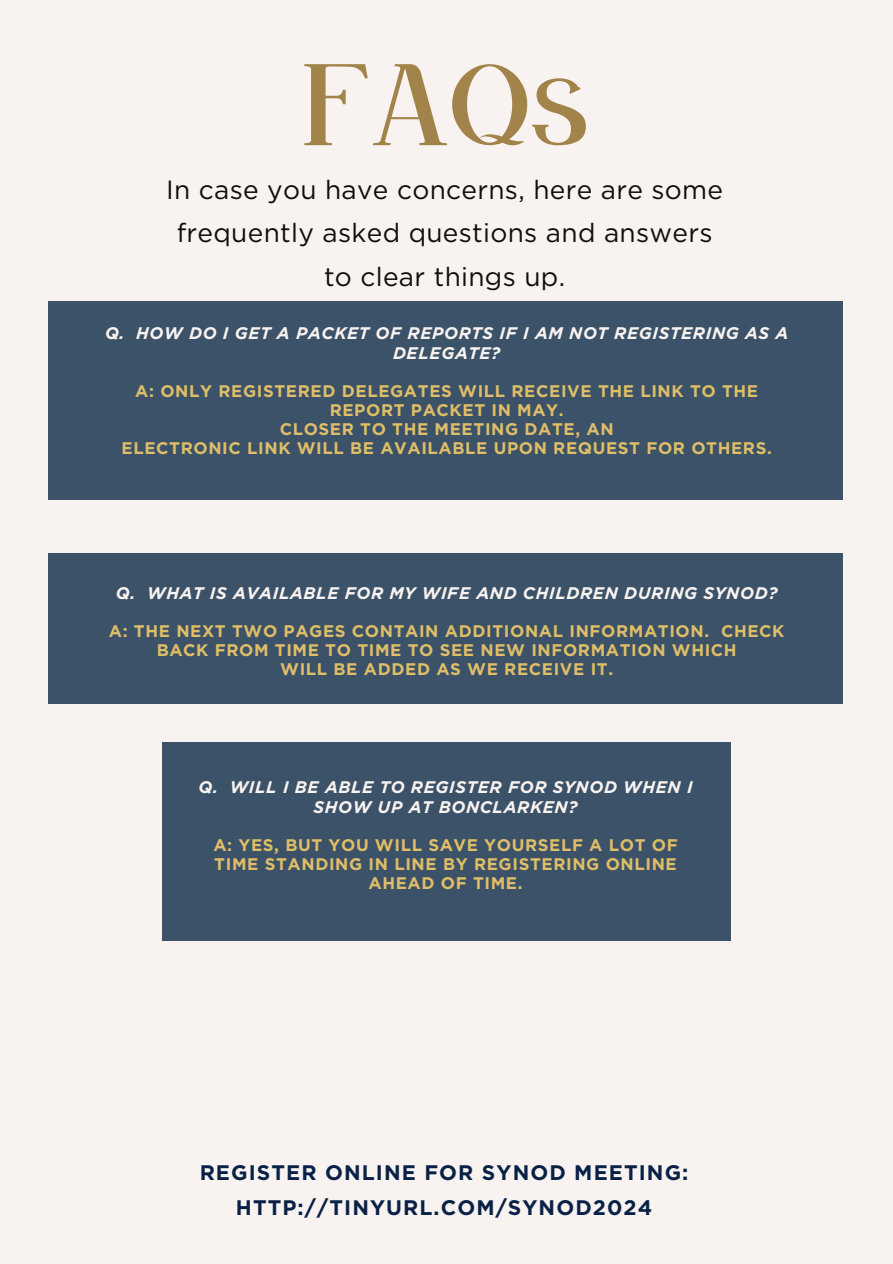
<style>
.page{position:relative;width:893px;height:1264px;background:#fff}
.page>*{position:absolute;margin:0;border:0;box-sizing:border-box;transform-origin:0 0}
.t1{font:126.3px "Grown";color:#a2844b}
.t2{font:26.25px/43.3px "Gotham";letter-spacing:.01em;color:#0e0f0b;text-align:center}
.t3{font:700 21px/34.8px "Gotham";letter-spacing:.05em;color:#092147;text-align:center}
.t4{font:700 16.8px/19.2px "Gotham";letter-spacing:.035em;color:#e0be67;text-align:center}
.t5{font:italic 700 16.8px/19.2px "Gotham";letter-spacing:.035em;color:#f8f3f0;text-align:center}
</style>
<div class="page">
<div style="left:0;top:0;width:892px;height:1263px;background:#f8f3f0"></div>
<div style="left:48px;top:301px;width:794px;height:199px;background:#3b5269"></div>
<div style="left:48px;top:553px;width:794px;height:151px;background:#3b5269"></div>
<div style="left:163px;top:742px;width:567px;height:199px;background:#3b5269"></div>
<h1 class="t1" style="left:303px;top:28px;width:285px">FAQs</h1>
<h2 class="t2" style="left:166px;top:168px;width:558px">In case you have concerns, here are some frequently asked questions and answers to clear things up.</h2>
<p class="t5" style="left:105px;top:324px;width:684px">Q. HOW DO I GET A PACKET OF REPORTS IF I AM NOT REGISTERING AS A<br>DELEGATE?</p>
<p class="t4" style="left:122px;top:381px;width:651px">A: ONLY REGISTERED DELEGATES WILL RECEIVE THE LINK TO THE REPORT PACKET IN MAY.<br>CLOSER TO THE MEETING DATE, AN<br>ELECTRONIC LINK WILL BE AVAILABLE UPON REQUEST FOR OTHERS.</p>
<p class="t5" style="left:116px;top:583px;width:663px">Q. WHAT IS AVAILABLE FOR MY WIFE AND CHILDREN DURING SYNOD?</p>
<p class="t4" style="left:109px;top:621px;width:677px">A: THE NEXT TWO PAGES CONTAIN ADDITIONAL INFORMATION. CHECK<br>BACK FROM TIME TO TIME TO SEE NEW INFORMATION WHICH<br>WILL BE ADDED AS WE RECEIVE IT.</p>
<p class="t5" style="left:198px;top:777px;width:495px">Q. WILL I BE ABLE TO REGISTER FOR SYNOD WHEN I<br>SHOW UP AT BONCLARKEN?</p>
<p class="t4" style="left:213px;top:835px;width:466px">A: YES, BUT YOU WILL SAVE YOURSELF A LOT OF<br>TIME STANDING IN LINE BY REGISTERING ONLINE<br>AHEAD OF TIME.</p>
<p class="t3" style="left:200px;top:1155px;width:490px">REGISTER ONLINE FOR SYNOD MEETING:<br>HTTP://TINYURL.COM/SYNOD2024</p>
</div>
